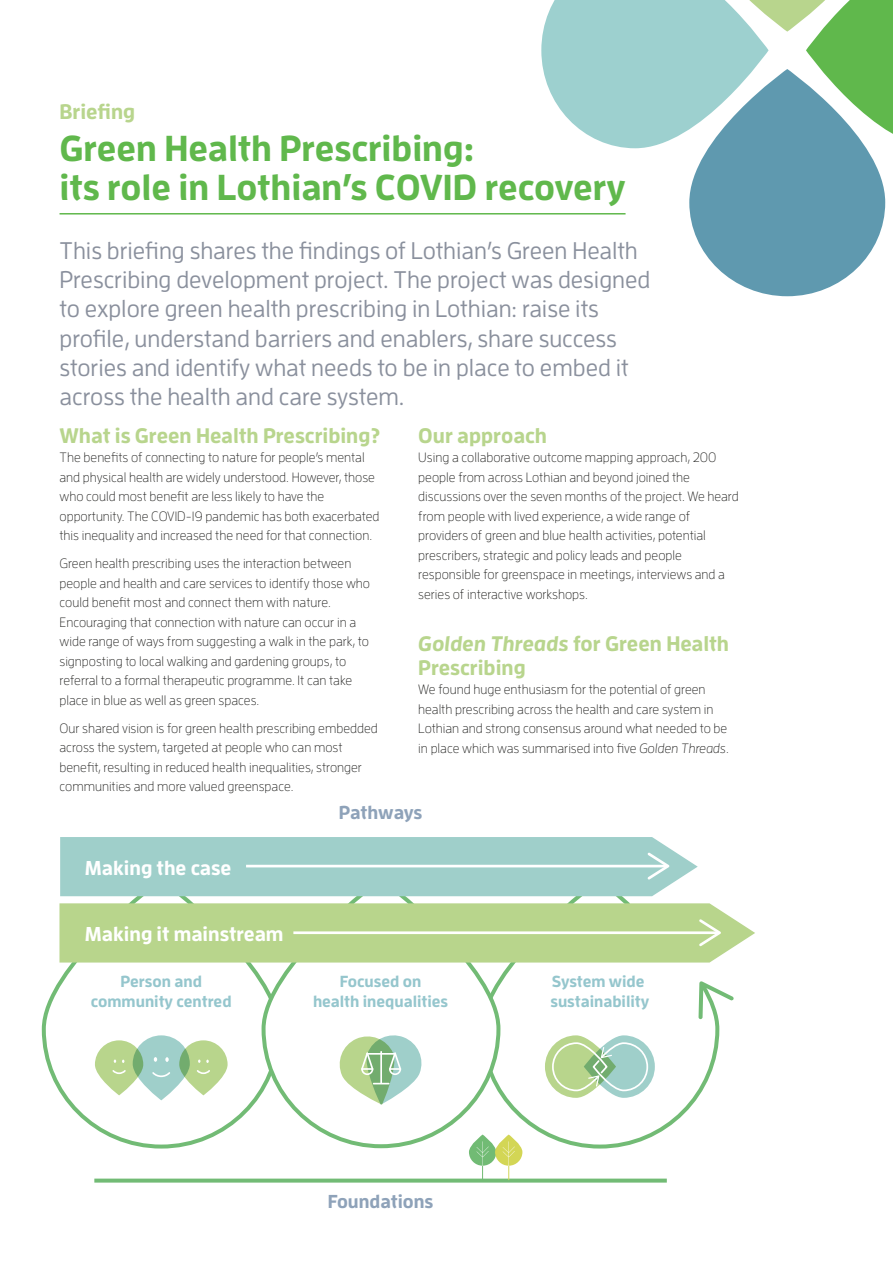
<style>
.page{position:relative;width:893px;height:1263px;background:#fff}
.page>*{position:absolute;margin:0;border:0;box-sizing:border-box;transform-origin:0 0}
.t1{font:700 36px/39px "Enzo OT";color:#60b84c}
.t2{font:500 24px/29.2px "Enzo OT";color:#8a909d}
.t3{font:700 21px/24px "Enzo OT";color:#b8d58d}
.t4{font:700 19.95px "Enzo OT";color:#fff}
.t5{font:700 18.75px "Enzo OT";color:#8ea2b9}
.t6{font:700 16.05px/19.2px "Enzo OT";color:#95c6cd;text-align:center}
.t7{font:300 13.5px/19.5px "Enzo OT";color:#1d1d1b}
.s1{font-style:italic}
</style>
<div class="page">
<div style="left:689px;top:69px;width:196px;height:227px;background:#5f99af;border-radius:96px"></div>
<svg style="left:541px;top:0;width:352px;height:148px"></svg>
<hr style="left:60px;top:213px;width:566px;height:2px;background:#60b84c">
<svg style="left:94px;top:1178px;width:573px;height:4px;background:#86c488"></svg>
<svg style="left:469px;top:1139px;width:53px;height:41px"></svg>
<svg style="left:478px;top:896px;width:242px;height:254px"></svg>
<svg style="left:698px;top:981px;width:36px;height:38px"></svg>
<svg style="left:545px;top:1035px;width:71px;height:63px"></svg>
<svg style="left:584px;top:1035px;width:71px;height:63px"></svg>
<svg style="left:551px;top:1041px;width:98px;height:51px;background:#b3d5b2"></svg>
<svg style="left:95px;top:1040px;width:48px;height:55px;background:#c1da9c"></svg>
<svg style="left:112px;top:1070px;width:14px;height:4px"></svg>
<svg style="left:179px;top:1040px;width:49px;height:55px;background:#c2db9d"></svg>
<svg style="left:197px;top:1070px;width:13px;height:4px"></svg>
<svg style="left:206px;top:1059px;width:3px;height:4px"></svg>
<svg style="left:133px;top:1035px;width:57px;height:65px;background:#a5d0c2"></svg>
<svg style="left:152px;top:1072px;width:18px;height:5px"></svg>
<svg style="left:154px;top:1057px;width:3px;height:5px"></svg>
<svg style="left:165px;top:1057px;width:4px;height:5px"></svg>
<div style="left:264px;top:879px;width:234px;height:267px;background:#fff;border-radius:117px"></div>
<svg style="left:59px;top:903px;width:696px;height:59px;background:#bcd793"></svg>
<svg style="left:60px;top:837px;width:638px;height:59px;background:#a5d2cd"></svg>
<svg style="left:340px;top:1035px;width:81px;height:70px"></svg>
<h3 class="t3" style="left:60px;top:99px;width:77px">Briefing</h3>
<h1 class="t1" style="left:60px;top:128px;width:567px">Green Health Prescribing:<br>its role in Lothian’s COVID recovery</h1>
<p class="t2" style="left:60px;top:235px;width:592px">This briefing shares the findings of Lothian’s Green Health Prescribing development project. The project was designed to explore green health prescribing in Lothian: raise its profile, understand barriers and enablers, share success stories and identify what needs to be in place to embed it across the health and care system.</p>
<h3 class="t3" style="left:60px;top:423px;width:322px">What is Green Health Prescribing?</h3>
<p class="t7" style="left:60px;top:448px;width:321px">The benefits of connecting to nature for people’s mental and physical health are widely understood. However, those who could most benefit are less likely to have the opportunity. The COVID-19 pandemic has both exacerbated this inequality and increased the need for that connection.</p>
<p class="t7" style="left:60px;top:554px;width:312px">Green health prescribing uses the interaction between people and health and care services to identify those who could benefit most and connect them with nature.<br>Encouraging that connection with nature can occur in a wide range of ways from suggesting a walk in the park, to signposting to local walking and gardening groups, to referral to a formal therapeutic programme. It can take place in blue as well as green spaces.</p>
<p class="t7" style="left:60px;top:718px;width:320px">Our shared vision is for green health prescribing embedded across the system, targeted at people who can most benefit, resulting in reduced health inequalities, stronger communities and more valued greenspace.</p>
<h3 class="t3" style="left:418px;top:423px;width:130px">Our approach</h3>
<p class="t7" style="left:418px;top:448px;width:322px">Using a collaborative outcome mapping approach, 200 people from across Lothian and beyond joined the discussions over the seven months of the project. We heard from people with lived experience, a wide range of providers of green and blue health activities, potential prescribers, strategic and policy leads and people responsible for greenspace in meetings, interviews and a series of interactive workshops.</p>
<h3 class="t3" style="left:418px;top:631px;width:312px"><span class="s1">Golden Threads</span> for Green Health<br>Prescribing</h3>
<p class="t7" style="left:418px;top:680px;width:312px">We found huge enthusiasm for the potential of green health prescribing across the health and care system in Lothian and strong consensus around what needed to be in place which was summarised into five <span class="s1">Golden Threads</span>.</p>
<h3 class="t4" style="left:85px;top:855px;width:148px">Making the case</h3>
<h3 class="t4" style="left:85px;top:921px;width:200px">Making it mainstream</h3>
<h3 class="t5" style="left:339px;top:801px;width:85px">Pathways</h3>
<p class="t6" style="left:91px;top:972px;width:142px">Person and community centred</p>
<p class="t6" style="left:313px;top:972px;width:137px">Focused on<br>health inequalities</p>
<h3 class="t5" style="left:328px;top:1189px;width:107px">Foundations</h3>
<p class="t6" style="left:550px;top:972px;width:100px;text-align:left">System wide sustainability</p>
</div>
